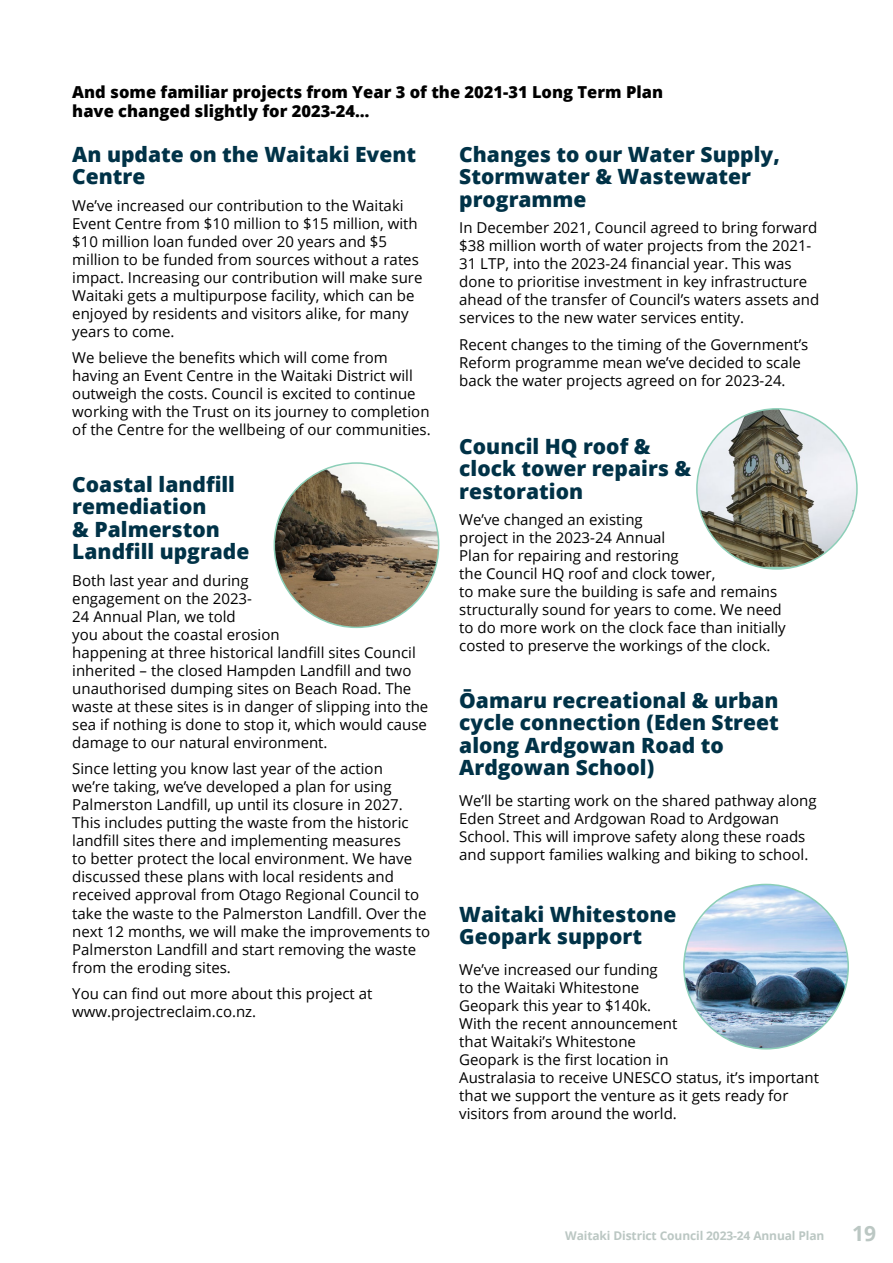
<style>
.page{position:relative;width:893px;height:1263px;background:#fff}
.page>*{position:absolute;margin:0;border:0;box-sizing:border-box;transform-origin:0 0}
.t1{font:800 21px/22.5px "Open Sans";color:#003247}
.t2{font:700 21px "Open Sans";color:#bbc7c3}
.t3{font:800 16.5px/19.8px "Open Sans";color:#000}
.t4{font:15px/18px "Open Sans";color:#000}
.t5{font:700 12px "Open Sans";letter-spacing:-.01em;color:#bbc7c3}
</style>
<div class="page">
<img style="left:697px;top:409px;width:159px;height:158px">
<img style="left:274px;top:463px;width:165px;height:164px;border-radius:82px">
<img style="left:684px;top:884px;width:164px;height:165px;border-radius:82px">
<p class="t3" style="left:72px;top:81px;width:592px">And some familiar projects from Year 3 of the 2021-31 Long Term Plan have changed slightly for 2023-24…</p>
<h1 class="t1" style="left:72px;top:142px;width:345px">An update on the Waitaki Event<br>Centre</h1>
<p class="t4" style="left:72px;top:196px;width:352px">We’ve increased our contribution to the Waitaki Event Centre from $10 million to $15 million, with $10 million loan funded over 20 years and $5 million to be funded from sources without a rates impact. Increasing our contribution will make sure Waitaki gets a multipurpose facility, which can be enjoyed by residents and visitors alike, for many years to come.</p>
<p class="t4" style="left:72px;top:348px;width:360px">We believe the benefits which will come from having an Event Centre in the Waitaki District will outweigh the costs. Council is excited to continue working with the Trust on its journey to completion of the Centre for the wellbeing of our communities.</p>
<h1 class="t1" style="left:72px;top:472px;width:179px">Coastal landfill remediation<br>&amp; Palmerston<br>Landfill upgrade</h1>
<p class="t4" style="left:72px;top:571px;width:358px">Both last year and during<br>engagement on the 2023-<br>24 Annual Plan, we told<br>you about the coastal erosion<br>happening at three historical landfill sites Council inherited – the closed Hampden Landfill and two unauthorised dumping sites on Beach Road. The waste at these sites is in danger of slipping into the sea if nothing is done to stop it, which would cause damage to our natural environment.</p>
<p class="t4" style="left:72px;top:760px;width:359px">Since letting you know last year of the action<br>we’re taking, we’ve developed a plan for using Palmerston Landfill, up until its closure in 2027.<br>This includes putting the waste from the historic landfill sites there and implementing measures<br>to better protect the local environment. We have discussed these plans with local residents and received approval from Otago Regional Council to take the waste to the Palmerston Landfill. Over the next 12 months, we will make the improvements to Palmerston Landfill and start removing the waste from the eroding sites.</p>
<p class="t4" style="left:72px;top:984px;width:302px">You can find out more about this project at www.projectreclaim.co.nz.</p>
<h1 class="t1" style="left:459px;top:142px;width:322px">Changes to our Water Supply,<br>Stormwater &amp; Wastewater programme</h1>
<p class="t4" style="left:459px;top:218px;width:362px">In December 2021, Council agreed to bring forward $38 million worth of water projects from the 2021- 31 LTP, into the 2023-24 financial year. This was done to prioritise investment in key infrastructure ahead of the transfer of Council’s waters assets and services to the new water services entity.</p>
<p class="t4" style="left:459px;top:335px;width:351px">Recent changes to the timing of the Government’s<br>Reform programme mean we’ve decided to scale back the water projects agreed on for 2023-24.</p>
<h1 class="t1" style="left:459px;top:434px;width:234px">Council HQ roof &amp; clock tower repairs &amp; restoration</h1>
<p class="t4" style="left:459px;top:510px;width:328px">We’ve changed an existing<br>project in the 2023-24 Annual<br>Plan for repairing and restoring<br>the Council HQ roof and clock tower,<br>to make sure the building is safe and remains structurally sound for years to come. We need to do more work on the clock face than initially costed to preserve the workings of the clock.</p>
<h1 class="t1" style="left:459px;top:688px;width:321px">Ōamaru recreational &amp; urban cycle connection (Eden Street along Ardgowan Road to<br>Ardgowan School)</h1>
<p class="t4" style="left:459px;top:791px;width:359px">We’ll be starting work on the shared pathway along Eden Street and Ardgowan Road to Ardgowan School. This will improve safety along these roads and support families walking and biking to school.</p>
<h1 class="t1" style="left:459px;top:902px;width:219px">Waitaki Whitestone<br>Geopark support</h1>
<p class="t4" style="left:459px;top:960px;width:361px">We’ve increased our funding<br>to the Waitaki Whitestone<br>Geopark this year to $140k.<br>With the recent announcement<br>that Waitaki’s Whitestone<br>Geopark is the first location in<br>Australasia to receive UNESCO status, it’s important that we support the venture as it gets ready for visitors from around the world.</p>
<p class="t5" style="left:565px;top:1227px;width:261px">Waitaki District Council 2023-24 Annual Plan</p>
<h1 class="t2" style="left:852px;top:1219px;width:25px">19</h1>
</div>
